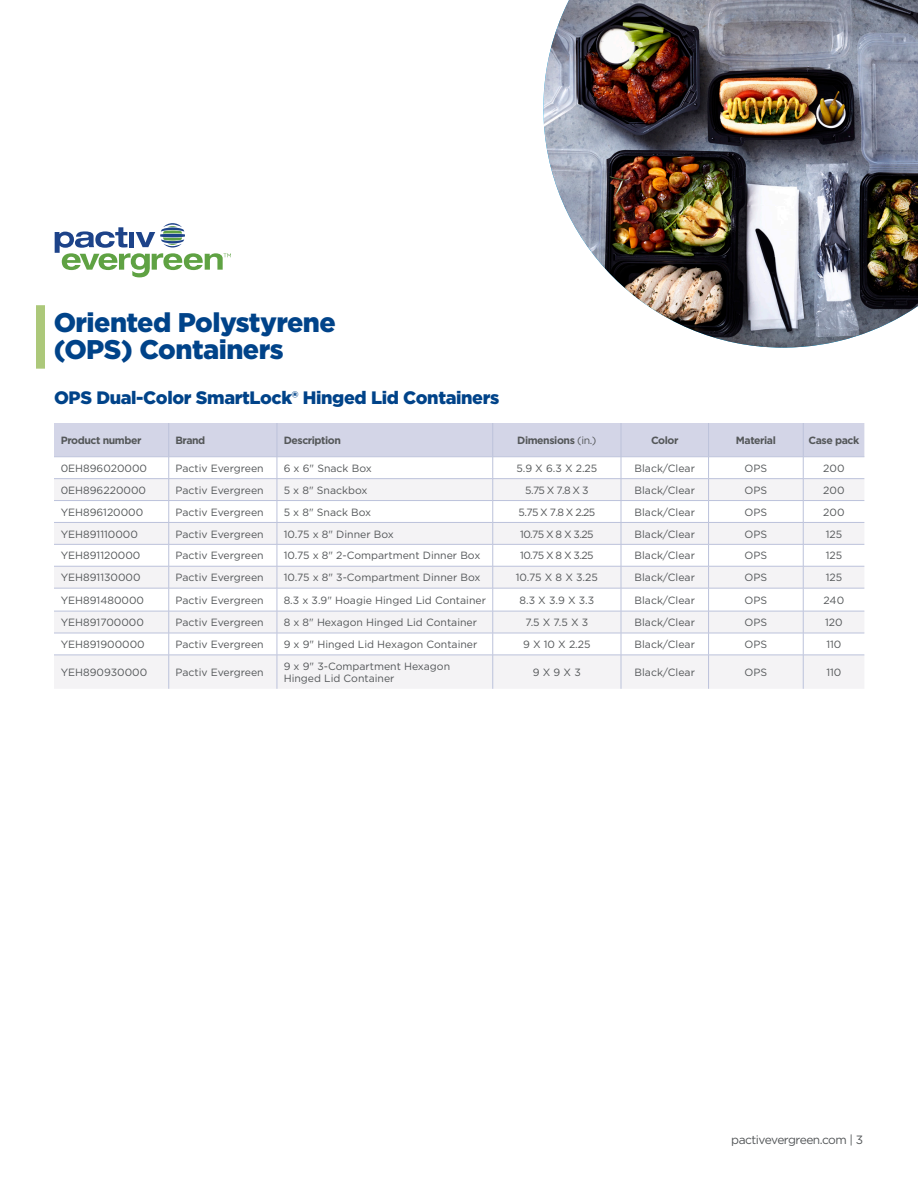
<style>
.page{position:relative;width:918px;height:1188px;background:#fff}
.page>*{position:absolute;margin:0;border:0;box-sizing:border-box;transform-origin:0 0}
.Inside_Subhead{font:900 27px/27px "Gotham";letter-spacing:-.02em;color:#004389}
.Section_Headline{font:900 18px "Gotham";letter-spacing:-.02em;color:#004389}
.Footer_URL{font:12px "Gotham";letter-spacing:-.04em;color:#545759}
.t1{font:10.5px/12px "Gotham";color:#545759}
.t2{font:700 10.5px "Gotham";letter-spacing:-.04em;color:#545759}
.s1{font-weight:400}
</style>
<div class="page">
<svg style="left:55px;top:223px;width:176px;height:54px"></svg>
<img style="left:543px;top:0;width:375px;height:348px">
<div style="left:36px;top:305px;width:9px;height:64px;background:#acc87a"></div>
<div style="left:54px;top:656px;width:810px;height:33px;background:#f4f3f5"></div>
<svg style="left:54px;top:423px;width:810px;height:232px"></svg>
<hr style="left:168px;top:423px;width:1px;height:34px;background:#bcc2db">
<hr style="left:277px;top:423px;width:1px;height:34px;background:#bcc2db">
<hr style="left:492px;top:423px;width:1px;height:34px;background:#bcc2db">
<hr style="left:621px;top:423px;width:1px;height:34px;background:#bcc2db">
<hr style="left:708px;top:423px;width:1px;height:34px;background:#bcc2db">
<hr style="left:803px;top:423px;width:1px;height:34px;background:#bcc2db">
<hr style="left:54px;top:456px;width:115px;height:1px;background:#bcc2db">
<hr style="left:169px;top:456px;width:108px;height:1px;background:#bcc2db">
<hr style="left:277px;top:456px;width:216px;height:1px;background:#bcc2db">
<hr style="left:493px;top:456px;width:128px;height:1px;background:#bcc2db">
<hr style="left:621px;top:456px;width:88px;height:1px;background:#bcc2db">
<hr style="left:709px;top:456px;width:94px;height:1px;background:#bcc2db">
<hr style="left:803px;top:456px;width:61px;height:1px;background:#bcc2db">
<hr style="left:169px;top:500px;width:108px;height:1px;background:#bcc2db">
<hr style="left:169px;top:522px;width:108px;height:1px;background:#bcc2db">
<hr style="left:169px;top:566px;width:108px;height:1px;background:#bcc2db">
<hr style="left:169px;top:588px;width:108px;height:1px;background:#bcc2db">
<hr style="left:169px;top:633px;width:108px;height:1px;background:#bcc2db">
<hr style="left:54px;top:544px;width:115px;height:1px;background:#bcc2db">
<hr style="left:277px;top:544px;width:216px;height:1px;background:#bcc2db">
<hr style="left:493px;top:544px;width:128px;height:1px;background:#bcc2db">
<hr style="left:621px;top:544px;width:88px;height:1px;background:#bcc2db">
<hr style="left:709px;top:544px;width:94px;height:1px;background:#bcc2db">
<hr style="left:803px;top:544px;width:61px;height:1px;background:#bcc2db">
<hr style="left:54px;top:566px;width:115px;height:1px;background:#bcc2db">
<hr style="left:277px;top:566px;width:216px;height:1px;background:#bcc2db">
<hr style="left:493px;top:566px;width:128px;height:1px;background:#bcc2db">
<hr style="left:621px;top:566px;width:88px;height:1px;background:#bcc2db">
<hr style="left:709px;top:566px;width:94px;height:1px;background:#bcc2db">
<hr style="left:803px;top:566px;width:61px;height:1px;background:#bcc2db">
<hr style="left:54px;top:588px;width:115px;height:1px;background:#bcc2db">
<hr style="left:277px;top:588px;width:216px;height:1px;background:#bcc2db">
<hr style="left:493px;top:588px;width:128px;height:1px;background:#bcc2db">
<hr style="left:621px;top:588px;width:88px;height:1px;background:#bcc2db">
<hr style="left:709px;top:588px;width:94px;height:1px;background:#bcc2db">
<hr style="left:803px;top:588px;width:61px;height:1px;background:#bcc2db">
<hr style="left:54px;top:655px;width:115px;height:1px;background:#bcc2db">
<hr style="left:169px;top:655px;width:108px;height:1px;background:#bcc2db">
<hr style="left:168px;top:655px;width:1px;height:34px;background:#bcc2db">
<hr style="left:277px;top:655px;width:216px;height:1px;background:#bcc2db">
<hr style="left:277px;top:655px;width:1px;height:34px;background:#bcc2db">
<hr style="left:493px;top:655px;width:128px;height:1px;background:#bcc2db">
<hr style="left:492px;top:655px;width:1px;height:34px;background:#bcc2db">
<hr style="left:621px;top:655px;width:88px;height:1px;background:#bcc2db">
<hr style="left:621px;top:655px;width:1px;height:34px;background:#bcc2db">
<hr style="left:709px;top:655px;width:94px;height:1px;background:#bcc2db">
<hr style="left:708px;top:655px;width:1px;height:34px;background:#bcc2db">
<hr style="left:803px;top:655px;width:61px;height:1px;background:#bcc2db">
<hr style="left:803px;top:655px;width:1px;height:34px;background:#bcc2db">
<hr style="left:54px;top:611px;width:115px;height:1px;background:#bcc2db">
<hr style="left:277px;top:611px;width:216px;height:1px;background:#bcc2db">
<hr style="left:493px;top:611px;width:128px;height:1px;background:#bcc2db">
<hr style="left:621px;top:611px;width:88px;height:1px;background:#bcc2db">
<hr style="left:709px;top:611px;width:94px;height:1px;background:#bcc2db">
<hr style="left:803px;top:611px;width:61px;height:1px;background:#bcc2db">
<hr style="left:54px;top:633px;width:115px;height:1px;background:#bcc2db">
<hr style="left:277px;top:633px;width:216px;height:1px;background:#bcc2db">
<hr style="left:493px;top:633px;width:128px;height:1px;background:#bcc2db">
<hr style="left:621px;top:633px;width:88px;height:1px;background:#bcc2db">
<hr style="left:709px;top:633px;width:94px;height:1px;background:#bcc2db">
<hr style="left:803px;top:633px;width:61px;height:1px;background:#bcc2db">
<p class="Inside_Subhead" style="left:54px;top:309px;width:284px">Oriented Polystyrene (OPS) Containers</p>
<p class="Section_Headline" style="left:54px;top:385px;width:447px">OPS Dual-Color SmartLock® Hinged Lid Containers</p>
<p class="t2" style="left:61px;top:433px;width:82px">Product number</p>
<p class="t2" style="left:176px;top:433px;width:31px">Brand</p>
<p class="t2" style="left:284px;top:433px;width:59px">Description</p>
<p class="t2" style="left:517px;top:433px;width:81px">Dimensions <span class="s1">(in.)</span></p>
<p class="t2" style="left:651px;top:433px;width:29px">Color</p>
<p class="t2" style="left:736px;top:433px;width:41px">Material</p>
<p class="t2" style="left:808px;top:433px;width:52px">Case pack</p>
<p class="t1" style="left:61px;top:462px;width:88px">0EH896020000</p>
<p class="t1" style="left:176px;top:462px;width:90px">Pactiv Evergreen</p>
<p class="t1" style="left:284px;top:462px;width:90px">6 x 6" Snack Box</p>
<p class="t1" style="left:516px;top:462px;width:82px">5.9 X 6.3 X 2.25</p>
<p class="t1" style="left:635px;top:462px;width:62px">Black/Clear</p>
<p class="t1" style="left:745px;top:462px;width:24px">OPS</p>
<p class="t1" style="left:823px;top:462px;width:23px">200</p>
<p class="t1" style="left:61px;top:484px;width:87px">0EH896220000</p>
<p class="t1" style="left:176px;top:484px;width:90px">Pactiv Evergreen</p>
<p class="t1" style="left:284px;top:484px;width:85px">5 x 8" Snackbox</p>
<p class="t1" style="left:525px;top:484px;width:65px">5.75 X 7.8 X 3</p>
<p class="t1" style="left:635px;top:484px;width:62px">Black/Clear</p>
<p class="t1" style="left:745px;top:484px;width:24px">OPS</p>
<p class="t1" style="left:823px;top:484px;width:23px">200</p>
<p class="t1" style="left:61px;top:506px;width:84px">YEH896120000</p>
<p class="t1" style="left:176px;top:506px;width:90px">Pactiv Evergreen</p>
<p class="t1" style="left:284px;top:506px;width:89px">5 x 8" Snack Box</p>
<p class="t1" style="left:519px;top:506px;width:78px">5.75 X 7.8 X 2.25</p>
<p class="t1" style="left:635px;top:506px;width:62px">Black/Clear</p>
<p class="t1" style="left:745px;top:506px;width:24px">OPS</p>
<p class="t1" style="left:823px;top:506px;width:23px">200</p>
<p class="t1" style="left:61px;top:528px;width:79px">YEH891110000</p>
<p class="t1" style="left:176px;top:528px;width:90px">Pactiv Evergreen</p>
<p class="t1" style="left:284px;top:528px;width:112px">10.75 x 8" Dinner Box</p>
<p class="t1" style="left:520px;top:528px;width:75px">10.75 X 8 X 3.25</p>
<p class="t1" style="left:635px;top:528px;width:62px">Black/Clear</p>
<p class="t1" style="left:745px;top:528px;width:24px">OPS</p>
<p class="t1" style="left:826px;top:528px;width:18px">125</p>
<p class="t1" style="left:61px;top:550px;width:81px">YEH891120000</p>
<p class="t1" style="left:176px;top:550px;width:90px">Pactiv Evergreen</p>
<p class="t1" style="left:284px;top:550px;width:198px">10.75 x 8" 2-Compartment Dinner Box</p>
<p class="t1" style="left:520px;top:550px;width:75px">10.75 X 8 X 3.25</p>
<p class="t1" style="left:635px;top:550px;width:62px">Black/Clear</p>
<p class="t1" style="left:745px;top:550px;width:24px">OPS</p>
<p class="t1" style="left:826px;top:550px;width:18px">125</p>
<p class="t1" style="left:61px;top:571px;width:81px">YEH891130000</p>
<p class="t1" style="left:176px;top:571px;width:90px">Pactiv Evergreen</p>
<p class="t1" style="left:284px;top:571px;width:198px">10.75 x 8" 3-Compartment Dinner Box</p>
<p class="t1" style="left:516px;top:571px;width:84px">10.75 X 8 X 3.25</p>
<p class="t1" style="left:635px;top:571px;width:62px">Black/Clear</p>
<p class="t1" style="left:745px;top:571px;width:24px">OPS</p>
<p class="t1" style="left:826px;top:571px;width:18px">125</p>
<p class="t1" style="left:61px;top:594px;width:85px">YEH891480000</p>
<p class="t1" style="left:176px;top:594px;width:90px">Pactiv Evergreen</p>
<p class="t1" style="left:284px;top:594px;width:204px">8.3 x 3.9" Hoagie Hinged Lid Container</p>
<p class="t1" style="left:520px;top:594px;width:76px">8.3 X 3.9 X 3.3</p>
<p class="t1" style="left:635px;top:594px;width:62px">Black/Clear</p>
<p class="t1" style="left:745px;top:594px;width:24px">OPS</p>
<p class="t1" style="left:824px;top:594px;width:22px">240</p>
<p class="t1" style="left:61px;top:616px;width:85px">YEH891700000</p>
<p class="t1" style="left:176px;top:616px;width:90px">Pactiv Evergreen</p>
<p class="t1" style="left:284px;top:616px;width:195px">8 x 8" Hexagon Hinged Lid Container</p>
<p class="t1" style="left:526px;top:616px;width:64px">7.5 X 7.5 X 3</p>
<p class="t1" style="left:635px;top:616px;width:62px">Black/Clear</p>
<p class="t1" style="left:745px;top:616px;width:24px">OPS</p>
<p class="t1" style="left:825px;top:616px;width:19px">120</p>
<p class="t1" style="left:61px;top:638px;width:85px">YEH891900000</p>
<p class="t1" style="left:176px;top:638px;width:90px">Pactiv Evergreen</p>
<p class="t1" style="left:284px;top:638px;width:195px">9 x 9" Hinged Lid Hexagon Container</p>
<p class="t1" style="left:523px;top:638px;width:69px">9 X 10 X 2.25</p>
<p class="t1" style="left:635px;top:638px;width:62px">Black/Clear</p>
<p class="t1" style="left:745px;top:638px;width:24px">OPS</p>
<p class="t1" style="left:826px;top:638px;width:17px">110</p>
<p class="t1" style="left:61px;top:666px;width:88px">YEH890930000</p>
<p class="t1" style="left:176px;top:666px;width:90px">Pactiv Evergreen</p>
<p class="t1" style="left:284px;top:660px;width:168px">9 x 9" 3-Compartment Hexagon<br>Hinged Lid Container</p>
<p class="t1" style="left:533px;top:666px;width:49px">9 X 9 X 3</p>
<p class="t1" style="left:635px;top:666px;width:62px">Black/Clear</p>
<p class="t1" style="left:745px;top:666px;width:24px">OPS</p>
<p class="t1" style="left:826px;top:666px;width:17px">110</p>
<p class="Footer_URL" style="left:731px;top:1132px;width:133px">pactivevergreen.com | 3</p>
</div>
